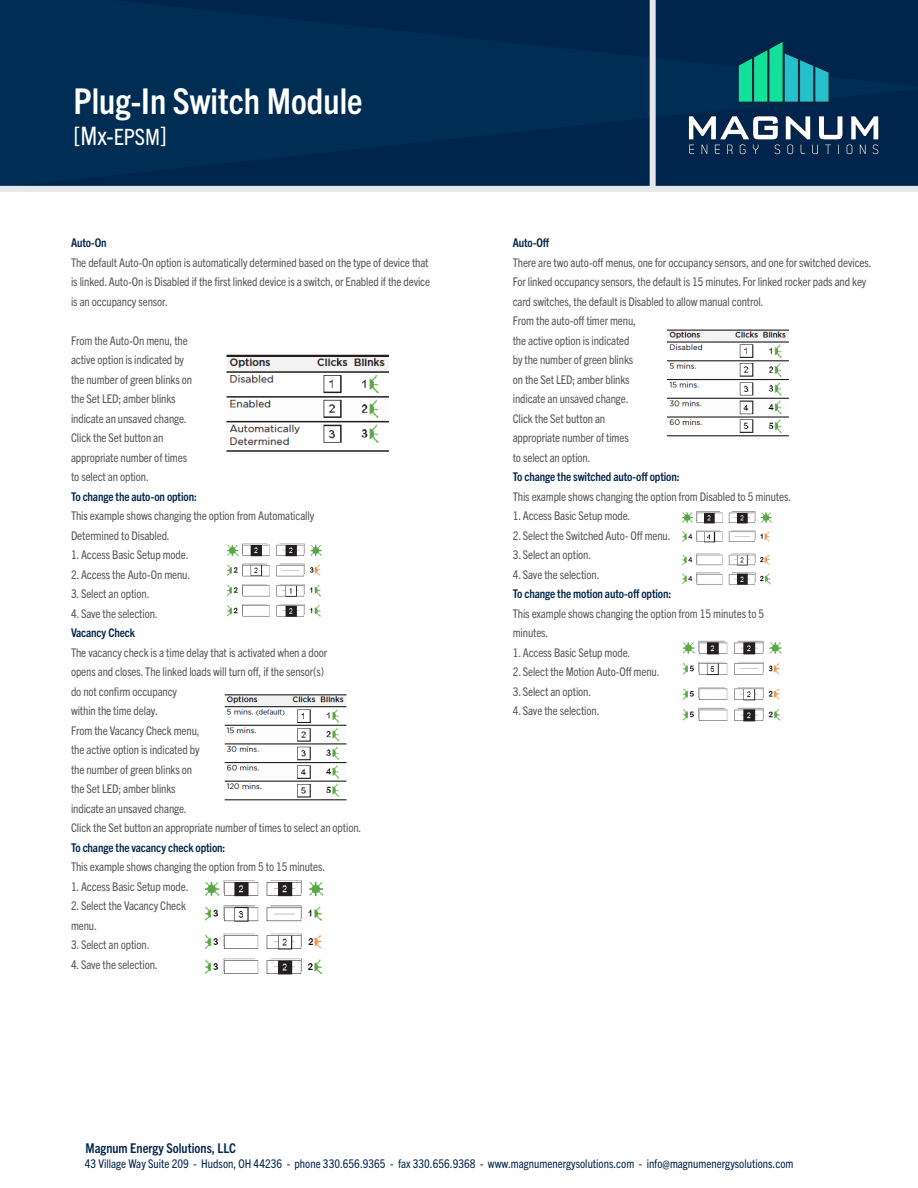
<style>
.page{position:relative;width:918px;height:1188px;background:#fff}
.page>*{position:absolute;margin:0;border:0;box-sizing:border-box;transform-origin:0 0}
.t1{font:700 condensed 35.7px "Trade Gothic Next LT Pro";color:#fff}
.t2{font:condensed 25.5px "Trade Gothic Next LT Pro";color:#fff}
.t3{font:700 condensed 13.5px "Trade Gothic Next LT Pro";color:#00254c}
.t4{font:condensed 12px/19.5px "Trade Gothic Next LT Pro";letter-spacing:-.01em;color:#57585a}
.t5{font:700 condensed 12px "Trade Gothic Next LT Pro";letter-spacing:-.01em;color:#00254c}
.t6{font:condensed 12px "Trade Gothic Next LT Pro";color:#00254c}
.s1{font-size:22.5px}
</style>
<div class="page">
<div style="left:0;top:0;width:918px;height:186px;background:#002d53"></div>
<div style="left:650px;top:0;width:6px;height:190px;background:#e6e7e9"></div>
<div style="left:0;top:186px;width:918px;height:6px;background:#e6e7e9"></div>
<img style="left:226px;top:354px;width:163px;height:98px">
<img style="left:227px;top:543px;width:95px;height:74px">
<img style="left:224px;top:694px;width:123px;height:107px">
<img style="left:205px;top:880px;width:119px;height:95px">
<img style="left:666px;top:329px;width:123px;height:108px">
<img style="left:682px;top:511px;width:90px;height:74px">
<img style="left:682px;top:640px;width:100px;height:82px">
<div style="left:736px;top:39px;width:95px;height:65px;background:#231f20;opacity:.75"></div>
<svg style="left:739px;top:42px;width:90px;height:60px;background:#129288"></svg>
<svg style="left:688px;top:111px;width:191px;height:44px"></svg>
<p class="t1" style="left:74px;top:76px;width:291px">Plug-In Switch Module</p>
<p class="t2" style="left:74px;top:118px;width:95px">[Mx-<span class="s1">EPSM</span>]</p>
<p class="t5" style="left:71px;top:235px;width:37px">Auto-On</p>
<p class="t4" style="left:71px;top:252px;width:361px">The default Auto-On option is automatically determined based on the type of device that is linked. Auto-On is Disabled if the first linked device is a switch, or Enabled if the device is an occupancy sensor.</p>
<p class="t4" style="left:71px;top:330px;width:118px">From the Auto-On menu, the</p>
<p class="t4" style="left:71px;top:349px;width:115px">active option is indicated by</p>
<p class="t4" style="left:71px;top:369px;width:123px">the number of green blinks on</p>
<p class="t4" style="left:71px;top:388px;width:106px">the Set LED; amber blinks</p>
<p class="t4" style="left:71px;top:408px;width:117px">indicate an unsaved change.</p>
<p class="t4" style="left:71px;top:427px;width:94px">Click the Set button an</p>
<p class="t4" style="left:71px;top:447px;width:118px">appropriate number of times</p>
<p class="t4" style="left:71px;top:466px;width:79px">to select an option.</p>
<p class="t5" style="left:71px;top:488px;width:127px">To change the auto-on option:</p>
<p class="t4" style="left:71px;top:505px;width:245px">This example shows changing the option from Automatically</p>
<p class="t4" style="left:71px;top:525px;width:100px">Determined to Disabled.</p>
<p class="t4" style="left:71px;top:544px;width:119px">1. Access Basic Setup mode.</p>
<p class="t4" style="left:71px;top:564px;width:121px">2. Access the Auto-On menu.</p>
<p class="t4" style="left:71px;top:583px;width:80px">3. Select an option.</p>
<p class="t4" style="left:71px;top:603px;width:88px">4. Save the selection.</p>
<p class="t5" style="left:71px;top:625px;width:65px">Vacancy Check</p>
<p class="t4" style="left:71px;top:642px;width:258px">The vacancy check is a time delay that is activated when a door</p>
<p class="t4" style="left:71px;top:661px;width:255px">opens and closes. The linked loads will turn off, if the sensor(s)</p>
<p class="t4" style="left:71px;top:681px;width:108px">do not confirm occupancy</p>
<p class="t4" style="left:71px;top:700px;width:88px">within the time delay.</p>
<p class="t4" style="left:71px;top:720px;width:130px">From the Vacancy Check menu,</p>
<p class="t4" style="left:71px;top:739px;width:130px">the active option is indicated by</p>
<p class="t4" style="left:71px;top:759px;width:123px">the number of green blinks on</p>
<p class="t4" style="left:71px;top:778px;width:106px">the Set LED; amber blinks</p>
<p class="t4" style="left:71px;top:798px;width:117px">indicate an unsaved change.</p>
<p class="t4" style="left:71px;top:817px;width:292px">Click the Set button an appropriate number of times to select an option.</p>
<p class="t5" style="left:71px;top:839px;width:156px">To change the vacancy check option:</p>
<p class="t4" style="left:71px;top:856px;width:256px">This example shows changing the option from 5 to 15 minutes.</p>
<p class="t4" style="left:71px;top:876px;width:119px">1. Access Basic Setup mode.</p>
<p class="t4" style="left:71px;top:895px;width:116px">2. Select the Vacancy Check</p>
<p class="t4" style="left:71px;top:915px;width:27px">menu.</p>
<p class="t4" style="left:71px;top:934px;width:80px">3. Select an option.</p>
<p class="t4" style="left:71px;top:954px;width:88px">4. Save the selection.</p>
<p class="t5" style="left:513px;top:235px;width:38px">Auto-Off</p>
<p class="t4" style="left:513px;top:252px;width:360px">There are two auto-off menus, one for occupancy sensors, and one for switched devices.<br>For linked occupancy sensors, the default is 15 minutes. For linked rocker pads and key card switches, the default is Disabled to allow manual control.</p>
<p class="t4" style="left:513px;top:310px;width:125px">From the auto-off timer menu,</p>
<p class="t4" style="left:513px;top:330px;width:118px">the active option is indicated</p>
<p class="t4" style="left:513px;top:349px;width:122px">by the number of green blinks</p>
<p class="t4" style="left:513px;top:369px;width:118px">on the Set LED; amber blinks</p>
<p class="t4" style="left:513px;top:388px;width:117px">indicate an unsaved change.</p>
<p class="t4" style="left:513px;top:408px;width:94px">Click the Set button an</p>
<p class="t4" style="left:513px;top:427px;width:118px">appropriate number of times</p>
<p class="t4" style="left:513px;top:447px;width:79px">to select an option.</p>
<p class="t5" style="left:513px;top:469px;width:168px">To change the switched auto-off option:</p>
<p class="t4" style="left:513px;top:486px;width:280px">This example shows changing the option from Disabled to 5 minutes.</p>
<p class="t4" style="left:513px;top:505px;width:119px">1. Access Basic Setup mode.</p>
<p class="t4" style="left:513px;top:525px;width:159px">2. Select the Switched Auto- Off menu.</p>
<p class="t4" style="left:513px;top:544px;width:80px">3. Select an option.</p>
<p class="t4" style="left:513px;top:564px;width:88px">4. Save the selection.</p>
<p class="t5" style="left:513px;top:586px;width:160px">To change the motion auto-off option:</p>
<p class="t4" style="left:513px;top:603px;width:253px">This example shows changing the option from 15 minutes to 5</p>
<p class="t4" style="left:513px;top:622px;width:37px">minutes.</p>
<p class="t4" style="left:513px;top:642px;width:119px">1. Access Basic Setup mode.</p>
<p class="t4" style="left:513px;top:661px;width:148px">2. Select the Motion Auto-Off menu.</p>
<p class="t4" style="left:513px;top:681px;width:80px">3. Select an option.</p>
<p class="t4" style="left:513px;top:700px;width:88px">4. Save the selection.</p>
<p class="t3" style="left:86px;top:1139px;width:152px">Magnum Energy Solutions, LLC</p>
<p class="t6" style="left:85px;top:1155px;width:710px">43 Village Way Suite 209 - Hudson, OH 44236 - phone 330.656.9365 - fax 330.656.9368 - www.magnumenergysolutions.com - info@magnumenergysolutions.com</p>
</div>
